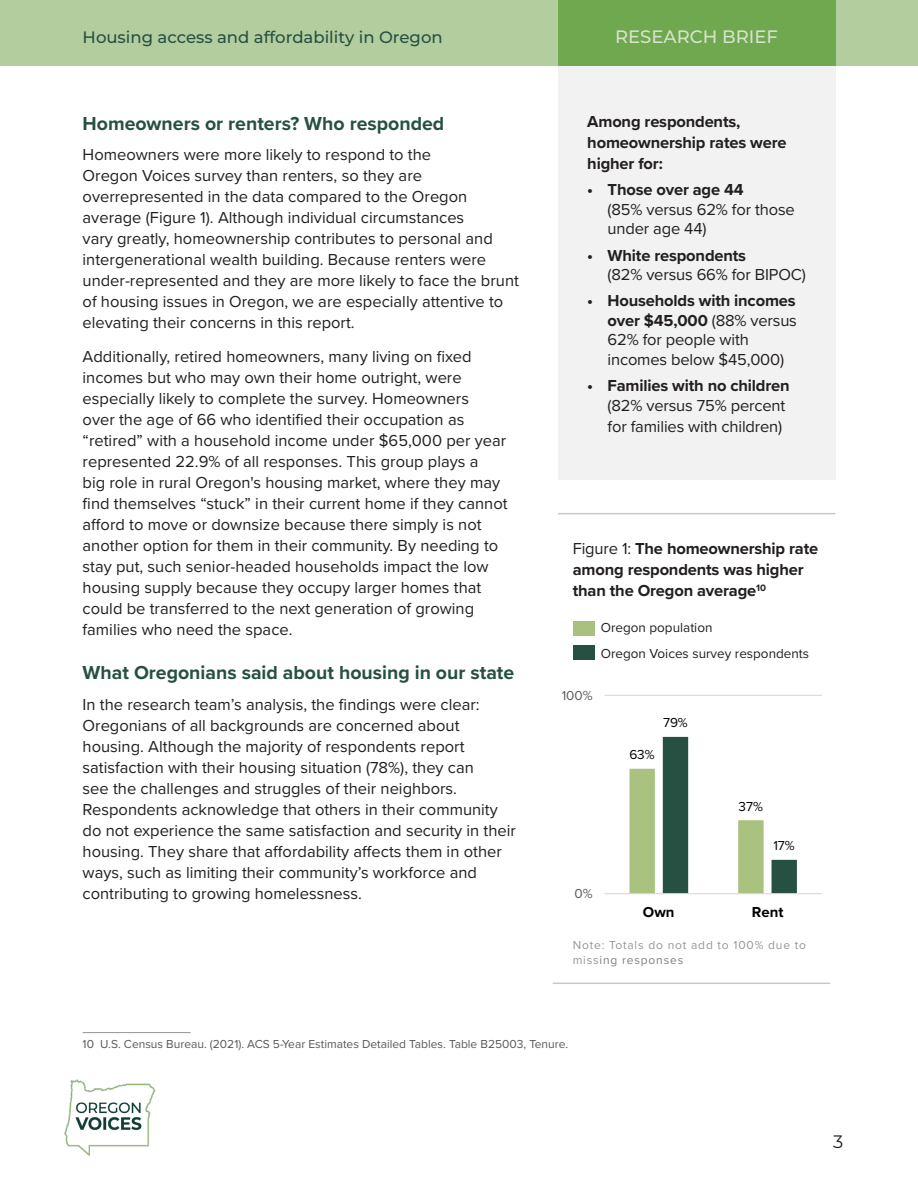
<style>
.page{position:relative;width:918px;height:1188px;background:#fff}
.page>*{position:absolute;margin:0;border:0;box-sizing:border-box;transform-origin:0 0}
.H2{font:700 19.5px "Proxima Nova";color:#265142}
.t1{font:500 18px "Montserrat";color:#d6e3ca}
.t2{font:18px "Montserrat";color:#231f20}
.t3{font:16.5px/21px "Proxima Nova";color:#231f20}
.t4{font:700 16.5px/21px "Proxima Nova";letter-spacing:-.01em;color:#231f20}
.t5{font:500 16.5px "Montserrat";color:#265142}
.t6{font:700 15px "Proxima Nova";color:#000}
.t7{font:13.5px "Proxima Nova";color:#231f20}
.t8{font:13.5px "Proxima Nova";color:#000}
.t9{font:13.5px "Proxima Nova";color:#595959}
.footnote{font:12px "Proxima Nova";color:#57585a}
.Subtitle{font:12px/15px "Proxima Nova";letter-spacing:.07em;color:#939698}
.s1{font-weight:700}
.s2{font-weight:400}
.s3{color:#808080}
</style>
<div class="page">
<div style="left:0;top:0;width:918px;height:66px;background:#b4cd9e"></div>
<img style="left:64px;top:1079px;width:91px;height:76px">
<div style="left:558px;top:0;width:277px;height:66px;background:#6fa84f"></div>
<hr style="left:604px;top:695px;width:218px;height:1px;background:#d9d9d9">
<svg style="left:630px;top:737px;width:167px;height:156px"></svg>
<hr style="left:604px;top:893px;width:218px;height:1px;background:#d9d9d9">
<hr style="left:83px;top:1032px;width:108px;height:1px;background:#939598">
<div style="left:558px;top:66px;width:277px;height:414px;background:#f2f2f2"></div>
<div style="left:573px;top:621px;width:21px;height:15px;background:#a9c17e"></div>
<div style="left:573px;top:645px;width:21px;height:14px;background:#265142"></div>
<hr style="left:558px;top:513px;width:277px;height:1px;background:#c7c8ca">
<hr style="left:553px;top:983px;width:277px;height:1px;background:#c7c8ca">
<p class="t5" style="left:83px;top:27px;width:362px">Housing access and affordability in Oregon</p>
<h3 class="H2" style="left:83px;top:108px;width:363px">Homeowners or renters? Who responded</h3>
<p class="t3" style="left:83px;top:143px;width:438px">Homeowners were more likely to respond to the<br>Oregon Voices survey than renters, so they are overrepresented in the data compared to the Oregon average (Figure 1). Although individual circumstances<br>vary greatly, homeownership contributes to personal and intergenerational wealth building. Because renters were under-represented and they are more likely to face the brunt of housing issues in Oregon, we are especially attentive to elevating their concerns in this report.</p>
<p class="t3" style="left:83px;top:346px;width:427px">Additionally, retired homeowners, many living on fixed incomes but who may own their home outright, were especially likely to complete the survey. Homeowners<br>over the age of 66 who identified their occupation as “retired” with a household income under $65,000 per year represented 22.9% of all responses. This group plays a<br>big role in rural Oregon's housing market, where they may find themselves “stuck” in their current home if they cannot afford to move or downsize because there simply is not another option for them in their community. By needing to stay put, such senior-headed households impact the low housing supply because they occupy larger homes that could be transferred to the next generation of growing families who need the space.</p>
<h3 class="H2" style="left:83px;top:658px;width:433px">What Oregonians said about housing in our state</h3>
<p class="t3" style="left:83px;top:693px;width:435px">In the research team’s analysis, the findings were clear:<br>Oregonians of all backgrounds are concerned about housing. Although the majority of respondents report satisfaction with their housing situation (78%), they can<br>see the challenges and struggles of their neighbors.<br>Respondents acknowledge that others in their community do not experience the same satisfaction and security in their housing. They share that affordability affects them in other ways, such as limiting their community’s workforce and contributing to growing homelessness.<sup>10</sup></p>
<p class="t1" style="left:615px;top:25px;width:164px">RESEARCH BRIEF</p>
<p class="t4" style="left:587px;top:111px;width:201px">Among respondents, homeownership rates were higher for:</p>
<p class="t3" style="left:608px;top:179px;width:189px;line-height:19.5px;text-indent:-20px"><span class="s1">• Those over age 44<br></span>(85% versus 62% for those under age 44)</p>
<p class="t3" style="left:608px;top:245px;width:200px;line-height:19.5px;text-indent:-20px"><span class="s1">• White respondents<br></span>(82% versus 66% for BIPOC)</p>
<p class="t3" style="left:608px;top:290px;width:191px;line-height:19.5px;text-indent:-20px"><span class="s1">• Households with incomes over $45,000</span> (88% versus<br>62% for people with incomes below $45,000)</p>
<p class="t4" style="left:587px;top:376px;width:204px;line-height:19.5px;text-align:right">• Families with no children <span class="s2">(82% versus 75% percent</span></p>
<p class="t3" style="left:608px;top:415px;width:176px">for families with children)</p>
<p class="t4" style="left:573px;top:538px;width:247px"><span class="s2">Figure 1:</span> The homeownership rate among respondents was higher than the Oregon average<sup>10</sup></p>
<p class="t7" style="left:601px;top:617px;width:113px">Oregon population</p>
<p class="t7" style="left:601px;top:643px;width:210px">Oregon Voices survey respondents</p>
<p class="t9" style="left:562px;top:685px;width:32px">100%</p>
<p class="t9" style="left:575px;top:883px;width:20px">0%</p>
<p class="t8" style="left:629px;top:745px;width:27px">63%</p>
<p class="t8" style="left:663px;top:713px;width:26px">79%</p>
<p class="t8" style="left:739px;top:796px;width:26px">37%</p>
<p class="t8" style="left:773px;top:836px;width:23px">17%</p>
<p class="t6" style="left:643px;top:900px;width:33px">Own</p>
<p class="t6" style="left:752px;top:900px;width:33px">Rent</p>
<p class="Subtitle" style="left:573px;top:937px;width:235px">Note: Totals do not add to 100% due to miss<span class="s3">ing responses</span></p>
<p class="footnote" style="left:83px;top:1035px;width:487px">10 U.S. Census Bureau. (2021). ACS 5-Year Estimates Detailed Tables. Table B25003, Tenure.</p>
<p class="t2" style="left:833px;top:1130px;width:12px">3</p>
</div>
